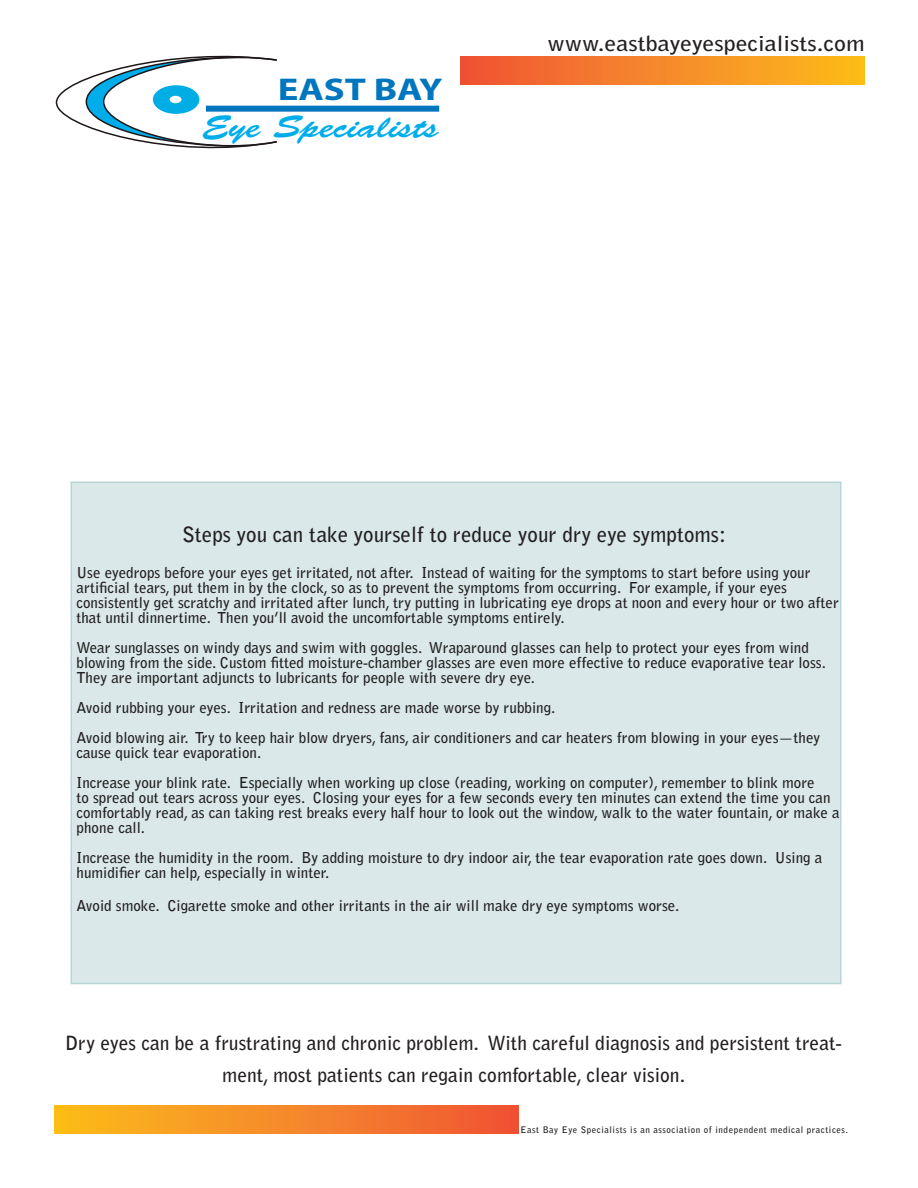
<style>
.page{position:relative;width:918px;height:1188px;background:#fff}
.page>*{position:absolute;margin:0;border:0;box-sizing:border-box;transform-origin:0 0}
.t1{font:31.5px "Brush Script Std";color:#00adeb;scale:1.23 1}
.t2{font:700 31.5px "Myriad Pro";color:#0076bf;scale:1.23 1}
.t3{font:700 21px "Bell Gothic Std";color:#231f20}
.t4{font:700 21px "Bell Gothic Std";color:#231f20;scale:1.14 1}
.t5{font:700 19.5px/32.4px "Bell Gothic Std";color:#231f20;text-align:center}
.t6{font:700 15px/15px "Bell Gothic Std";color:#231f20}
.t7{font:700 9px "Bell Gothic Std";letter-spacing:.06em;color:#231f20}
</style>
<div class="page">
<div style="left:71px;top:482px;width:770px;height:502px;background:#dae8e9"></div>
<div style="left:461px;top:56px;width:404px;height:29px;background:linear-gradient(to right,#ef5337,#fcbd1b)"></div>
<div style="left:54px;top:1106px;width:465px;height:28px;background:linear-gradient(to right,#fcbe1b,#ef5337)"></div>
<svg style="left:55px;top:55px;width:224px;height:94px"></svg>
<div style="left:153px;top:85px;width:46px;height:29px;background:#00ade5;border-radius:50%"></div>
<div style="left:170px;top:96px;width:12px;height:7px;background:#fff;border-radius:50%"></div>
<div style="left:206px;top:106px;width:233px;height:6px;background:#0076bf"></div>
<h1 class="t2" style="left:278px;top:77px;width:135px">EAST BAY</h1>
<h1 class="t1" style="left:202px;top:108px;width:194px">Eye Specialists</h1>
<h2 class="t4" style="left:547px;top:35px;width:280px">www.eastbayeyespecialists.com</h2>
<h2 class="t3" style="left:182px;top:525px;width:546px">Steps you can take yourself to reduce your dry eye symptoms:</h2>
<p class="t6" style="left:76px;top:566px;width:764px">Use eyedrops before your eyes get irritated, not after. Instead of waiting for the symptoms to start before using your artificial tears, put them in by the clock, so as to prevent the symptoms from occurring. For example, if your eyes consistently get scratchy and irritated after lunch, try putting in lubricating eye drops at noon and every hour or two after that until dinnertime. Then you’ll avoid the uncomfortable symptoms entirely.</p>
<p class="t6" style="left:76px;top:641px;width:751px">Wear sunglasses on windy days and swim with goggles. Wraparound glasses can help to protect your eyes from wind blowing from the side. Custom fitted moisture-chamber glasses are even more effective to reduce evaporative tear loss.<br>They are important adjuncts to lubricants for people with severe dry eye.</p>
<p class="t6" style="left:76px;top:694px;width:745px;line-height:30px">Avoid rubbing your eyes. Irritation and redness are made worse by rubbing.<br>Avoid blowing air. Try to keep hair blow dryers, fans, air conditioners and car heaters from blowing in your eyes—they</p>
<p class="t6" style="left:76px;top:739px;width:740px;line-height:30px">cause quick tear evaporation.<br>Increase your blink rate. Especially when working up close (reading, working on computer), remember to blink more</p>
<p class="t6" style="left:76px;top:791px;width:765px">to spread out tears across your eyes. Closing your eyes for a few seconds every ten minutes can extend the time you can comfortably read, as can taking rest breaks every half hour to look out the window, walk to the water fountain, or make a phone call.</p>
<p class="t6" style="left:76px;top:851px;width:747px">Increase the humidity in the room. By adding moisture to dry indoor air, the tear evaporation rate goes down. Using a humidifier can help, especially in winter.</p>
<p class="t6" style="left:76px;top:899px;width:604px">Avoid smoke. Cigarette smoke and other irritants in the air will make dry eye symptoms worse.</p>
<h3 class="t5" style="left:65px;top:1028px;width:778px">Dry eyes can be a frustrating and chronic problem. With careful diagnosis and persistent treat&shy;ment, most patients can regain comfortable, clear vision.</h3>
<p class="t7" style="left:520px;top:1126px;width:329px">East Bay Eye Specialists is an association of independent medical practices.</p>
</div>
